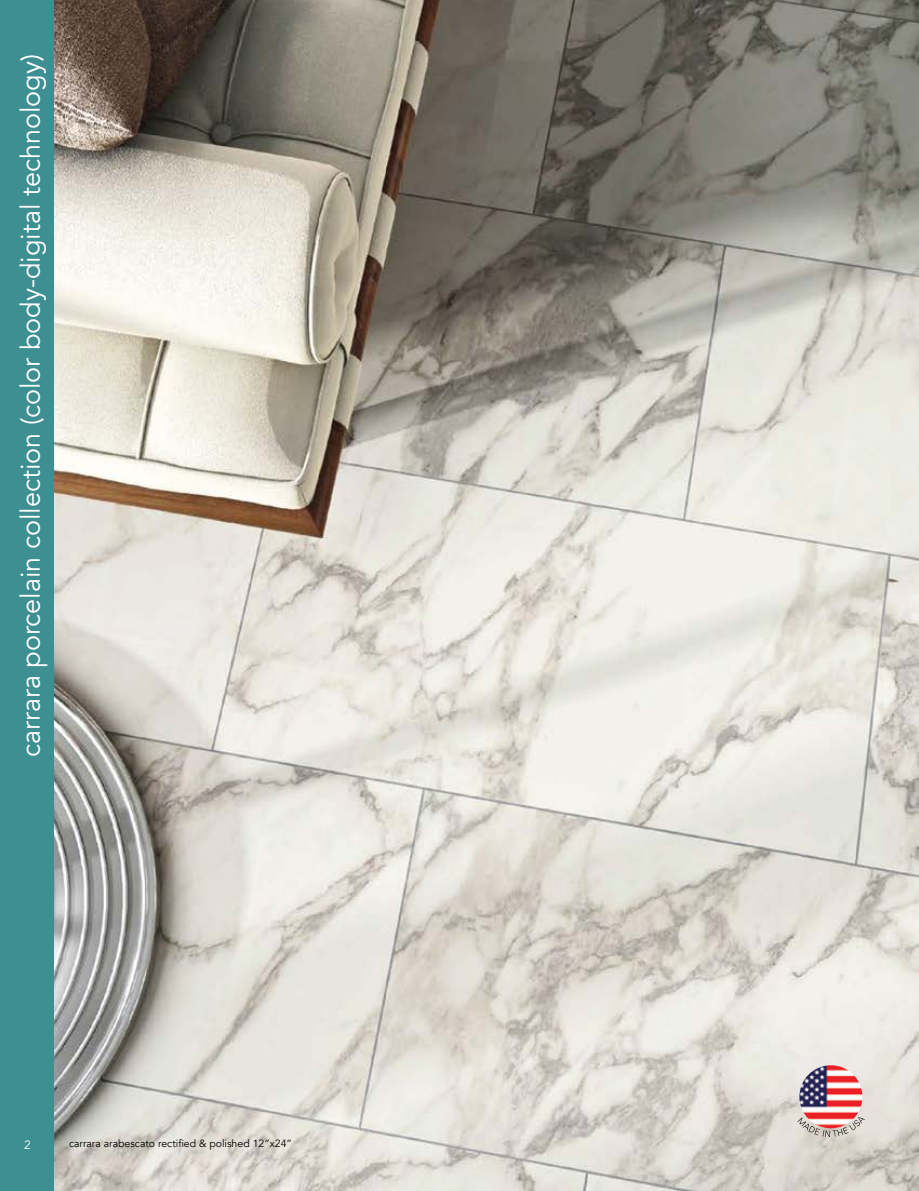
<style>
.page{position:relative;width:919px;height:1191px;background:#fff}
.page>*{position:absolute;margin:0;border:0;box-sizing:border-box;transform-origin:0 0}
.t1{font:27px "Avenir";color:#fff}
.t2{font:12px "Avenir";color:#fff}
.t3{font:10.5px "Avenir";color:#000}
</style>
<div class="page">
<div style="left:0;top:0;width:54px;height:1191px;background:#3d8f92"></div>
<img style="left:54px;top:0;width:864px;height:1191px">
<svg style="left:797px;top:1117px;width:67px;height:20px"></svg>
<img style="left:799px;top:1065px;width:63px;height:63px;border-radius:31px">
<p class="t1" style="left:14px;top:757px;width:704px;rotate:-90deg">carrara porcelain collection (color body-digital technology)</p>
<p class="t2" style="left:24px;top:1137px;width:8px">2</p>
<p class="t3" style="left:69px;top:1137px;width:224px">carrara arabescato rectified &amp; polished 12”x24”</p>
</div>
